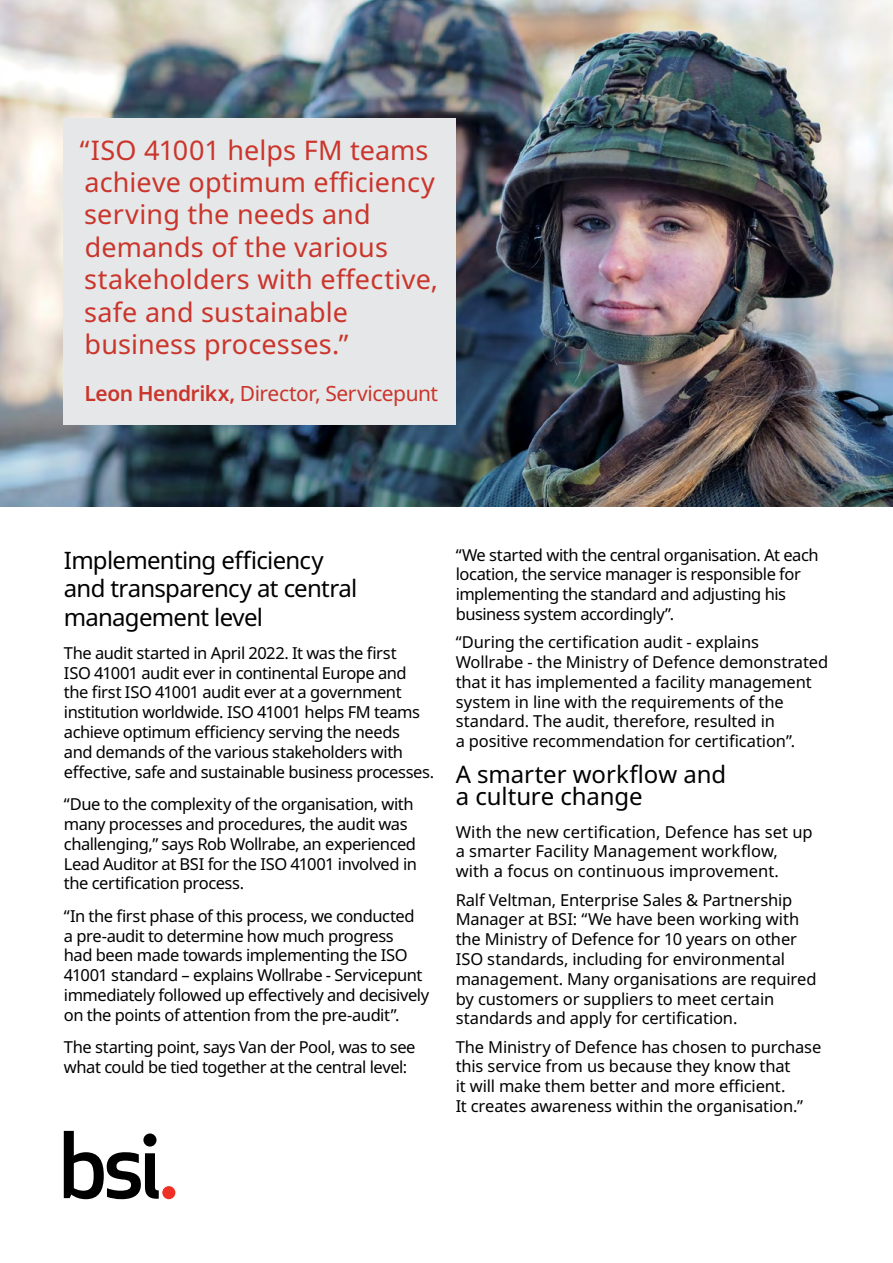
<style>
.page{position:relative;width:893px;height:1263px;background:#fff}
.page>*{position:absolute;margin:0;border:0;box-sizing:border-box;transform-origin:0 0}
.t1{font:27px/32.4px "Noto Sans";letter-spacing:.005em;color:#ca352c}
.t2{font:24px/28.8px "Noto Sans";letter-spacing:-.03em;color:#000}
.t3{font:24px/22.5px "Noto Sans";letter-spacing:-.005em;color:#000}
.t4{font:21px "Noto Sans";letter-spacing:-.025em;color:#ca352c}
.t5{font:16.5px/19.8px "Noto Sans";letter-spacing:-.015em;color:#000}
.s1{font-weight:600}
</style>
<div class="page">
<svg style="left:64px;top:1131px;width:95px;height:68px"></svg>
<div style="left:162px;top:1186px;width:13px;height:13px;background:#ee3124;border-radius:50%"></div>
<img style="left:0;top:0;width:893px;height:506px">
<div style="left:63px;top:118px;width:393px;height:306px;background:#e6e7e8"></div>
<h1 class="t1" style="left:80px;top:134px;width:360px">“ISO 41001 helps FM teams achieve optimum efficiency serving the needs and demands of the various stakeholders with effective, safe and sustainable business processes.”</h1>
<p class="t4" style="left:84px;top:378px;width:355px"><span class="s1">Leon Hendrikx,</span> Director, Servicepunt</p>
<h2 class="t2" style="left:64px;top:546px;width:295px">Implementing efficiency and transparency at central management level</h2>
<p class="t5" style="left:64px;top:643px;width:372px">The audit started in April 2022. It was the first<br>ISO 41001 audit ever in continental Europe and the first ISO 41001 audit ever at a government institution worldwide. ISO 41001 helps FM teams achieve optimum efficiency serving the needs<br>and demands of the various stakeholders with effective, safe and sustainable business processes.</p>
<p class="t5" style="left:64px;top:795px;width:354px">“Due to the complexity of the organisation, with many processes and procedures, the audit was challenging,” says Rob Wollrabe, an experienced Lead Auditor at BSI for the ISO 41001 involved in the certification process.</p>
<p class="t5" style="left:64px;top:906px;width:367px">“In the first phase of this process, we conducted<br>a pre-audit to determine how much progress<br>had been made towards implementing the ISO 41001 standard – explains Wollrabe - Servicepunt immediately followed up effectively and decisively on the points of attention from the pre-audit”.</p>
<p class="t5" style="left:64px;top:1038px;width:353px">The starting point, says Van der Pool, was to see what could be tied together at the central level:</p>
<p class="t5" style="left:456px;top:545px;width:364px">“We started with the central organisation. At each location, the service manager is responsible for implementing the standard and adjusting his business system accordingly”.</p>
<p class="t5" style="left:456px;top:633px;width:374px">“During the certification audit - explains Wollrabe - the Ministry of Defence demonstrated that it has implemented a facility management system in line with the requirements of the standard. The audit, therefore, resulted in<br>a positive recommendation for certification”.</p>
<h2 class="t3" style="left:456px;top:763px;width:272px">A smarter workflow and a culture change</h2>
<p class="t5" style="left:456px;top:822px;width:358px">With the new certification, Defence has set up a smarter Facility Management workflow, with a focus on continuous improvement.</p>
<p class="t5" style="left:456px;top:890px;width:362px">Ralf Veltman, Enterprise Sales &amp; Partnership Manager at BSI: “We have been working with the Ministry of Defence for 10 years on other ISO standards, including for environmental management. Many organisations are required by customers or suppliers to meet certain standards and apply for certification.</p>
<p class="t5" style="left:456px;top:1037px;width:367px">The Ministry of Defence has chosen to purchase this service from us because they know that<br>it will make them better and more efficient.<br>It creates awareness within the organisation.”</p>
</div>
